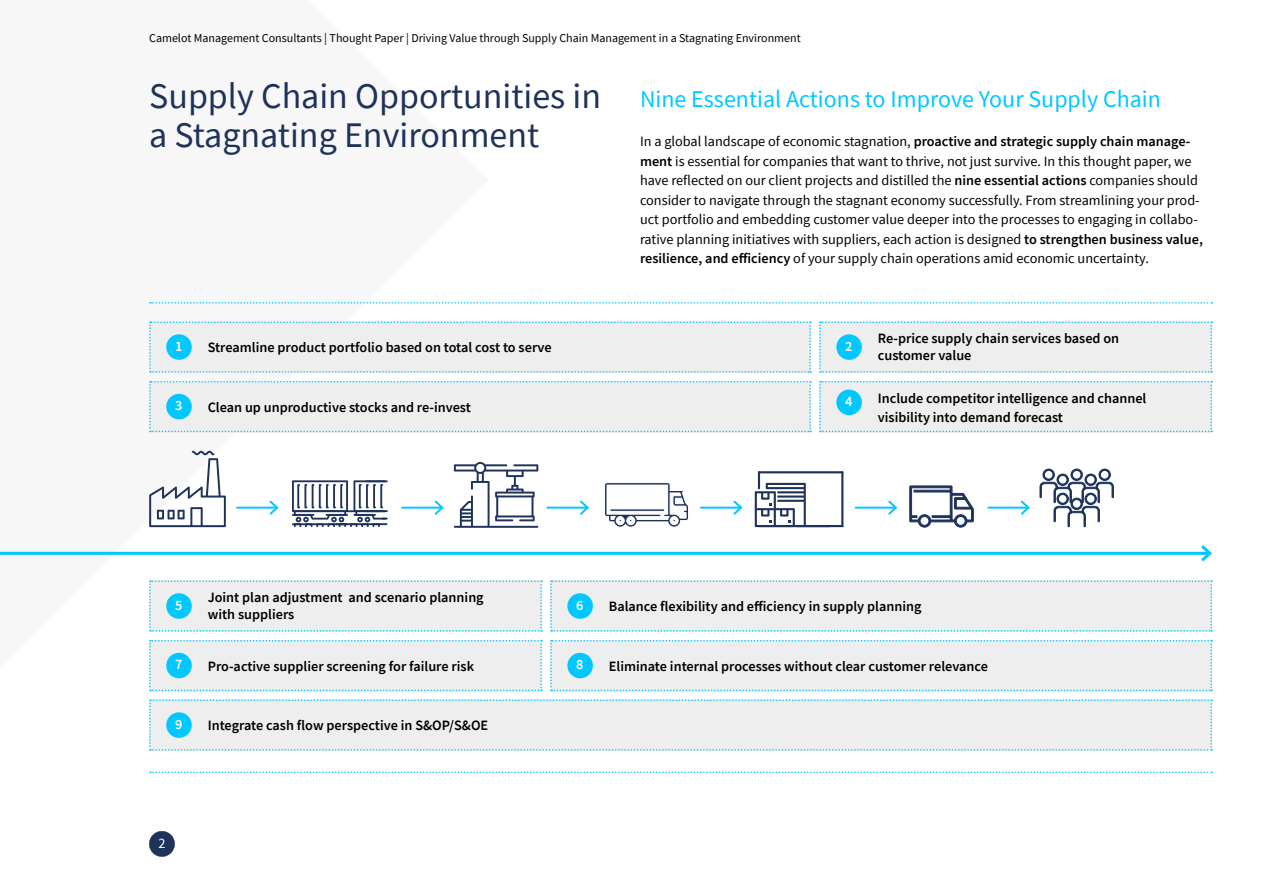
<style>
.page{position:relative;width:1263px;height:893px;background:#fff}
.page>*{position:absolute;margin:0;border:0;box-sizing:border-box;transform-origin:0 0}
.t1{font:36px/39px "Source Sans Pro";color:#1e325a}
.t2{font:24px "Source Sans Pro";color:#00c8ff}
.t3{font:14.25px/19.5px "Source Sans Pro";color:#000}
.t4{font:600 14.25px/16.5px "Source Sans Pro";color:#000}
.t5{font:600 14.25px "Source Sans Pro";color:#fff}
.t6{font:14.25px "Source Sans Pro";color:#fff}
.t7{font:12px "Source Sans Pro";color:#000}
.s1{font-weight:600}
</style>
<div class="page">
<svg style="left:0;top:302px;width:489px;height:330px"></svg>
<div style="left:149px;top:831px;width:26px;height:26px;background:#1e325a;border-radius:50%"></div>
<div style="left:149px;top:381px;width:662px;height:51px;background:#eee"></div>
<div style="left:166px;top:394px;width:26px;height:25px;background:#00c8ff;border-radius:50%"></div>
<div style="left:149px;top:322px;width:662px;height:51px;background:#eee"></div>
<div style="left:819px;top:322px;width:393px;height:51px;background:#eee"></div>
<div style="left:166px;top:334px;width:26px;height:26px;background:#00c8ff;border-radius:50%"></div>
<div style="left:836px;top:334px;width:26px;height:26px;background:#00c8ff;border-radius:50%"></div>
<div style="left:550px;top:580px;width:662px;height:51px;background:#eee"></div>
<div style="left:567px;top:593px;width:26px;height:26px;background:#00c8ff;border-radius:50%"></div>
<div style="left:550px;top:640px;width:662px;height:51px;background:#eee"></div>
<div style="left:567px;top:653px;width:26px;height:25px;background:#00c8ff;border-radius:50%"></div>
<div style="left:149px;top:700px;width:1063px;height:51px;background:#eee"></div>
<div style="left:166px;top:712px;width:26px;height:26px;background:#00c8ff;border-radius:50%"></div>
<div style="left:149px;top:580px;width:393px;height:51px;background:#eee"></div>
<div style="left:166px;top:593px;width:26px;height:26px;background:#00c8ff;border-radius:50%"></div>
<div style="left:149px;top:640px;width:393px;height:51px;background:#eee"></div>
<div style="left:166px;top:653px;width:26px;height:25px;background:#00c8ff;border-radius:50%"></div>
<div style="left:819px;top:381px;width:393px;height:51px;background:#eee"></div>
<div style="left:836px;top:390px;width:26px;height:25px;background:#00c8ff;border-radius:50%"></div>
<svg style="left:150px;top:302px;width:1062px;height:2px"></svg>
<svg style="left:150px;top:772px;width:1062px;height:1px"></svg>
<hr style="left:0;top:552px;width:1210px;height:3px;background:#00c8ff">
<svg style="left:1198px;top:545px;width:14px;height:17px"></svg>
<svg style="left:454px;top:462px;width:84px;height:66px"></svg>
<svg style="left:755px;top:471px;width:88px;height:56px"></svg>
<svg style="left:604px;top:482px;width:84px;height:45px"></svg>
<div style="left:610px;top:509px;width:55px;height:2px;border:1px solid #fff"></div>
<hr style="left:237px;top:507px;width:40px;height:2px;background:#00c8ff">
<svg style="left:268px;top:499px;width:12px;height:17px"></svg>
<hr style="left:402px;top:507px;width:40px;height:2px;background:#00c8ff">
<svg style="left:433px;top:499px;width:12px;height:17px"></svg>
<hr style="left:547px;top:507px;width:40px;height:2px;background:#00c8ff">
<svg style="left:578px;top:500px;width:11px;height:15px"></svg>
<hr style="left:701px;top:507px;width:40px;height:2px;background:#00c8ff">
<svg style="left:732px;top:500px;width:11px;height:15px"></svg>
<hr style="left:856px;top:507px;width:40px;height:2px;background:#00c8ff">
<svg style="left:886px;top:500px;width:12px;height:15px"></svg>
<hr style="left:988px;top:507px;width:40px;height:2px;background:#00c8ff">
<svg style="left:1019px;top:500px;width:11px;height:15px"></svg>
<svg style="left:1039px;top:468px;width:75px;height:59px"></svg>
<svg style="left:909px;top:486px;width:65px;height:41px"></svg>
<svg style="left:149px;top:451px;width:77px;height:76px"></svg>
<svg style="left:292px;top:480px;width:96px;height:47px"></svg>
<p class="t7" style="left:149px;top:30px;width:653px">Camelot Management Consultants | Thought Paper | Driving Value through Supply Chain Management in a Stagnating Environment</p>
<h1 class="t1" style="left:149px;top:76px;width:453px">Supply Chain Opportunities in a Stagnating Environment</h1>
<h2 class="t2" style="left:640px;top:84px;width:522px">Nine Essential Actions to Improve Your Supply Chain</h2>
<p class="t3" style="left:640px;top:131px;width:564px">In a global landscape of economic stagnation, <span class="s1">proactive and strategic supply chain manage&shy;ment</span> is essential for companies that want to thrive, not just survive. In this thought paper, we have reflected on our client projects and distilled the <span class="s1">nine essential actions</span> companies should consider to navigate through the stagnant economy successfully. From streamlining your prod&shy;uct portfolio and embedding customer value deeper into the processes to engaging in collabo&shy;rative planning initiatives with suppliers, each action is designed <span class="s1">to strengthen business value, resilience, and efficiency</span> of your supply chain operations amid economic uncertainty.</p>
<p class="t4" style="left:208px;top:339px;width:345px">Streamline product portfolio based on total cost to serve</p>
<p class="t4" style="left:878px;top:330px;width:243px">Re-price supply chain services based on customer value</p>
<p class="t5" style="left:175px;top:337px;width:9px">1</p>
<p class="t5" style="left:845px;top:337px;width:9px">2</p>
<p class="t5" style="left:175px;top:396px;width:9px">3</p>
<p class="t4" style="left:208px;top:399px;width:265px">Clean up unproductive stocks and re-invest</p>
<p class="t5" style="left:175px;top:595px;width:9px">5</p>
<p class="t4" style="left:208px;top:589px;width:277px">Joint plan adjustment and scenario planning with suppliers</p>
<p class="t5" style="left:175px;top:655px;width:9px">7</p>
<p class="t4" style="left:208px;top:658px;width:268px">Pro-active supplier screening for failure risk</p>
<p class="t5" style="left:175px;top:715px;width:9px">9</p>
<p class="t4" style="left:208px;top:717px;width:282px">Integrate cash flow perspective in S&amp;OP/S&amp;OE</p>
<p class="t6" style="left:158px;top:834px;width:9px">2</p>
<p class="t5" style="left:845px;top:392px;width:9px">4</p>
<p class="t4" style="left:878px;top:388px;width:270px;line-height:19.5px">Include competitor intelligence and channel visibility into demand forecast</p>
<p class="t5" style="left:576px;top:595px;width:9px">6</p>
<p class="t4" style="left:609px;top:598px;width:314px">Balance flexibility and efficiency in supply planning</p>
<p class="t5" style="left:576px;top:655px;width:9px">8</p>
<p class="t4" style="left:609px;top:658px;width:381px">Eliminate internal processes without clear customer relevance</p>
</div>
